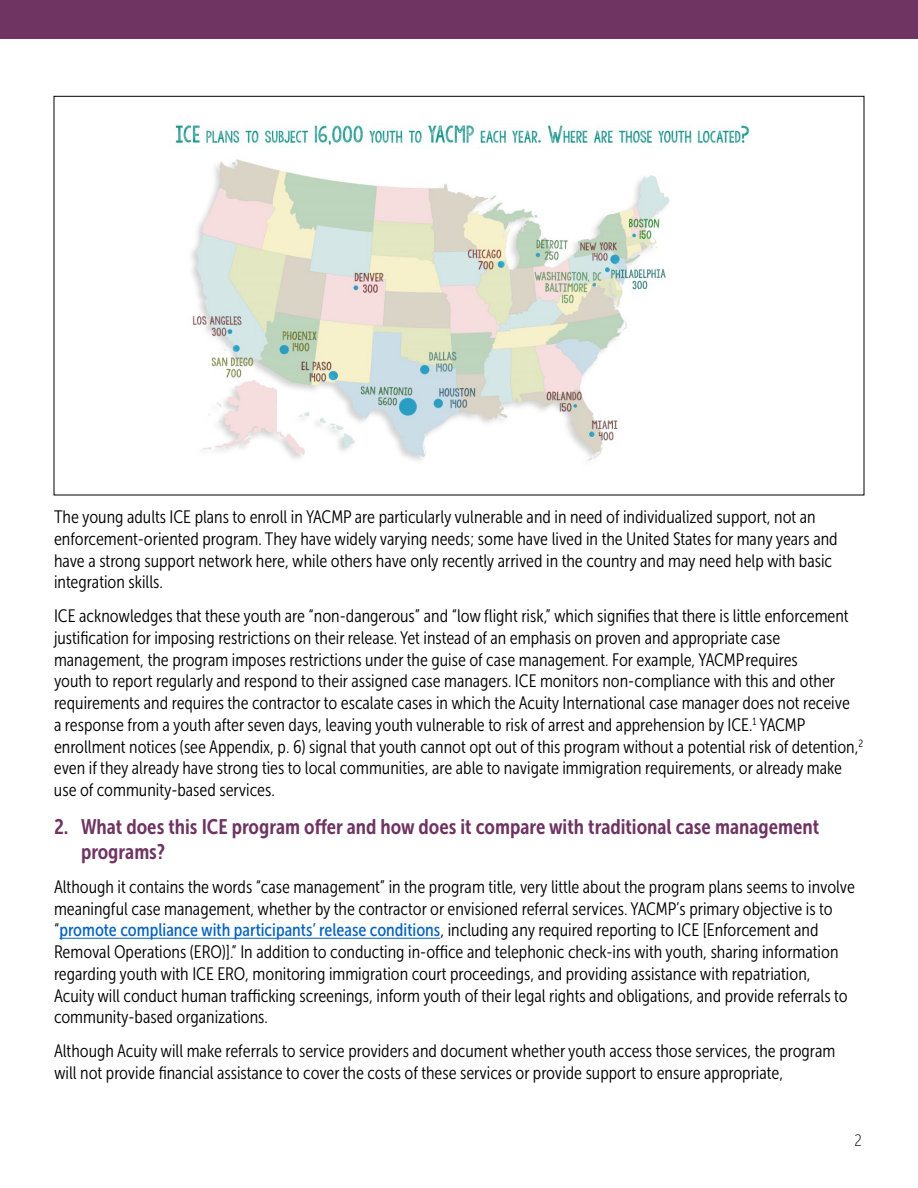
<style>
.page{position:relative;width:918px;height:1188px;background:#fff}
.page>*{position:absolute;margin:0;border:0;box-sizing:border-box;transform-origin:0 0}
.t1{font:21px/25.5px "Museo Sans Cond 700";color:#6f3462}
.t2{font:18px/21.8px "Museo Sans Cond 300";color:#000}
.t3{font:16.5px "Museo Sans Cond 100";color:#000}
.s1{font-family:"Museo Sans Cond 500";color:#0563c1}
</style>
<div class="page">
<img style="left:175px;top:123px;width:574px;height:338px">
<div style="left:0;top:0;width:918px;height:39px;background:#6f3462"></div>
<hr style="left:59px;top:938px;width:381px;height:1px;background:#0563c1">
<p class="t2" style="left:54px;top:506px;width:785px">The young adults ICE plans to enroll in YACMP are particularly vulnerable and in need of individualized support, not an enforcement-oriented program. They have widely varying needs; some have lived in the United States for many years and have a strong support network here, while others have only recently arrived in the country and may need help with basic integration skills.</p>
<p class="t2" style="left:54px;top:605px;width:811px">ICE acknowledges that these youth are “non-dangerous” and “low fight risk,” which signifes that there is little enforcement justifcation for imposing restrictions on their release. Yet instead of an emphasis on proven and appropriate case management, the program imposes restrictions under the guise of case management. For example, YACMP requires<br>youth to report regularly and respond to their assigned case managers. ICE monitors non-compliance with this and other requirements and requires the contractor to escalate cases in which the Acuity International case manager does not receive<br>a response from a youth after seven days, leaving youth vulnerable to risk of arrest and apprehension by ICE.<sup>1</sup> YA C M P enrollment notices (see Appendix, p. 6) signal that youth cannot opt out of this program without a potential risk of detention,<sup>2 </sup>even if they already have strong ties to local communities, are able to navigate immigration requirements, or already make use of community-based services.</p>
<h2 class="t1" style="left:81px;top:814px;width:740px;text-indent:-27px">2. What does this ICE program ofer and how does it compare with traditional case management programs?</h2>
<p class="t2" style="left:54px;top:876px;width:802px">Although it contains the words “case management” in the program title, very little about the program plans seems to involve meaningful case management, whether by the contractor or envisioned referral services. YACMP’s primary objective is to “<span class="s1">promote compliance with participants’ release conditions</span>, including any required reporting to ICE [Enforcement and Removal Operations (ERO)].” In addition to conducting in-ofce and telephonic check-ins with youth, sharing information regarding youth with ICE ERO, monitoring immigration court proceedings, and providing assistance with repatriation, Acuity will conduct human trafcking screenings, inform youth of their legal rights and obligations, and provide referrals to community-based organizations.</p>
<p class="t2" style="left:54px;top:1040px;width:783px">Although Acuity will make referrals to service providers and document whether youth access those services, the program will not provide fnancial assistance to cover the costs of these services or provide support to ensure appropriate,</p>
<p class="t3" style="left:854px;top:1132px;width:9px">2</p>
</div>
